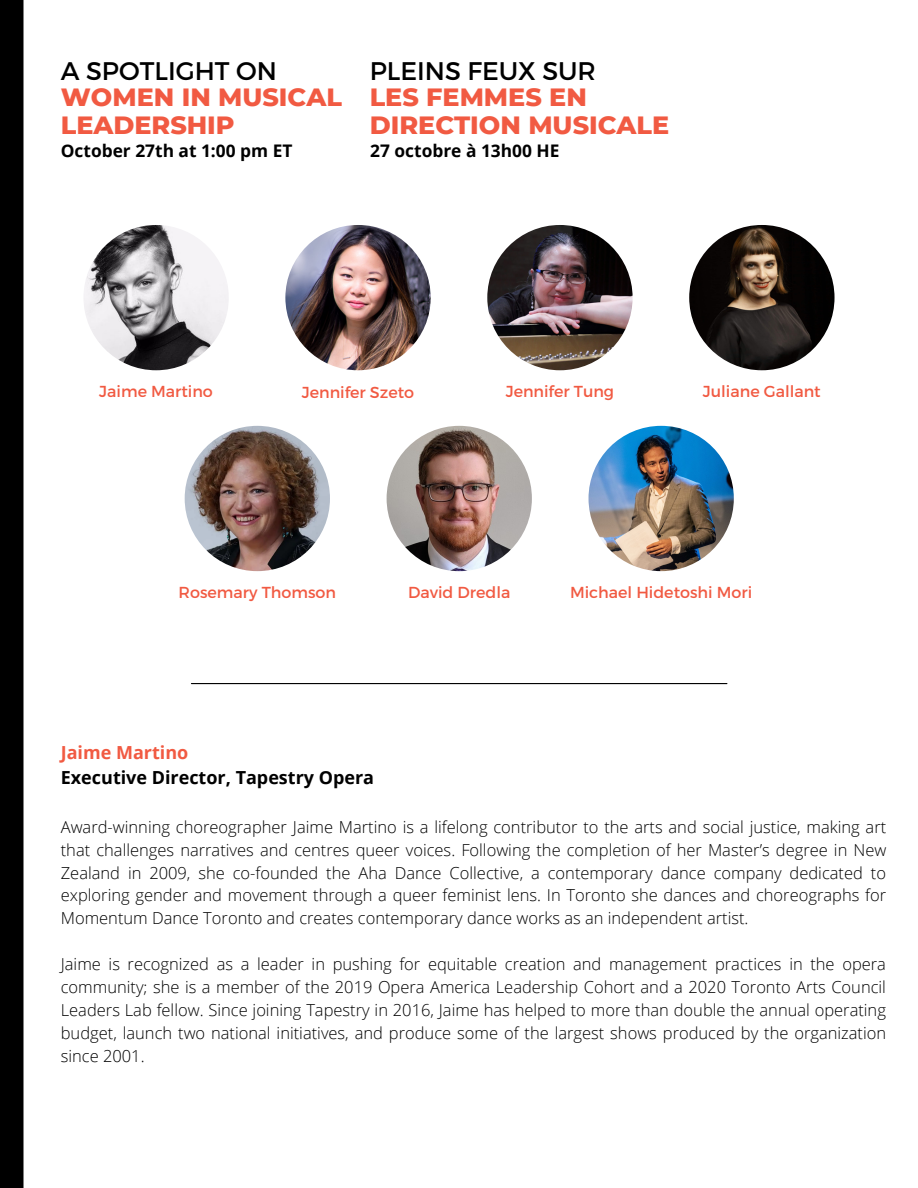
<style>
.page{position:relative;width:918px;height:1188px;background:#fff}
.page>*{position:absolute;margin:0;border:0;box-sizing:border-box;transform-origin:0 0}
.t1{font:800 25.5px/28.2px "Montserrat";color:#f15a42}
.t2{font:25.5px "Montserrat";color:#000}
.t3{font:700 18px "Open Sans";color:#000}
.t4{font:700 18px "Open Sans";color:#f15a42}
.t5{font:700 17.4px "Open Sans";color:#000}
.t6{font:300 16.5px/22.8px "Open Sans";color:#000;text-align:justify}
.t7{font:15.9px "Montserrat";color:#f15a42}
</style>
<div class="page">
<img style="left:83px;top:225px;width:146px;height:145px;border-radius:50%">
<img style="left:285px;top:225px;width:146px;height:145px;border-radius:50%">
<img style="left:689px;top:225px;width:146px;height:145px;border-radius:50%">
<div style="left:0;top:0;width:24px;height:1188px;background:#000"></div>
<hr style="left:191px;top:683px;width:536px;height:1px;background:#000">
<img style="left:487px;top:225px;width:146px;height:145px;border-radius:50%">
<img style="left:185px;top:426px;width:145px;height:145px;border-radius:50%">
<img style="left:589px;top:426px;width:145px;height:145px;border-radius:50%">
<img style="left:387px;top:426px;width:145px;height:145px;border-radius:50%">
<p class="t2" style="left:61px;top:54px;width:218px">A SPOTLIGHT ON</p>
<p class="t1" style="left:61px;top:83px;width:283px">WOMEN IN MUSICAL<br>LEADERSHIP</p>
<p class="t5" style="left:61px;top:138px;width:233px">October 27th at 1:00 pm ET</p>
<p class="t2" style="left:370px;top:54px;width:228px">PLEINS FEUX SUR</p>
<p class="t1" style="left:370px;top:83px;width:301px">LES FEMMES EN<br>DIRECTION MUSICALE</p>
<p class="t5" style="left:370px;top:138px;width:191px">27 octobre à 13h00 HE</p>
<p class="t7" style="left:99px;top:381px;width:115px">Jaime Martino</p>
<p class="t7" style="left:302px;top:382px;width:114px">Jennifer Szeto</p>
<p class="t7" style="left:703px;top:381px;width:119px">Juliane Gallant</p>
<p class="t7" style="left:506px;top:381px;width:110px">Jennifer Tung</p>
<p class="t7" style="left:179px;top:582px;width:159px">Rosemary Thomson</p>
<p class="t7" style="left:408px;top:582px;width:104px">David Dredla</p>
<p class="t7" style="left:570px;top:582px;width:184px">Michael Hidetoshi Mori</p>
<p class="t4" style="left:61px;top:740px;width:129px">Jaime Martino</p>
<p class="t3" style="left:61px;top:765px;width:315px">Executive Director, Tapestry Opera</p>
<p class="t6" style="left:61px;top:815px;width:827px">Award-winning choreographer Jaime Martino is a lifelong contributor to the arts and social justice, making art that challenges narratives and centres queer voices. Following the completion of her Master’s degree in New Zealand in 2009, she co-founded the Aha Dance Collective, a contemporary dance company dedicated to exploring gender and movement through a queer feminist lens. In Toronto she dances and choreographs for Momentum Dance Toronto and creates contemporary dance works as an independent artist.</p>
<p class="t6" style="left:61px;top:952px;width:827px">Jaime is recognized as a leader in pushing for equitable creation and management practices in the opera community; she is a member of the 2019 Opera America Leadership Cohort and a 2020 Toronto Arts Council Leaders Lab fellow. Since joining Tapestry in 2016, Jaime has helped to more than double the annual operating budget, launch two national initiatives, and produce some of the largest shows produced by the organization since 2001.</p>
</div>
